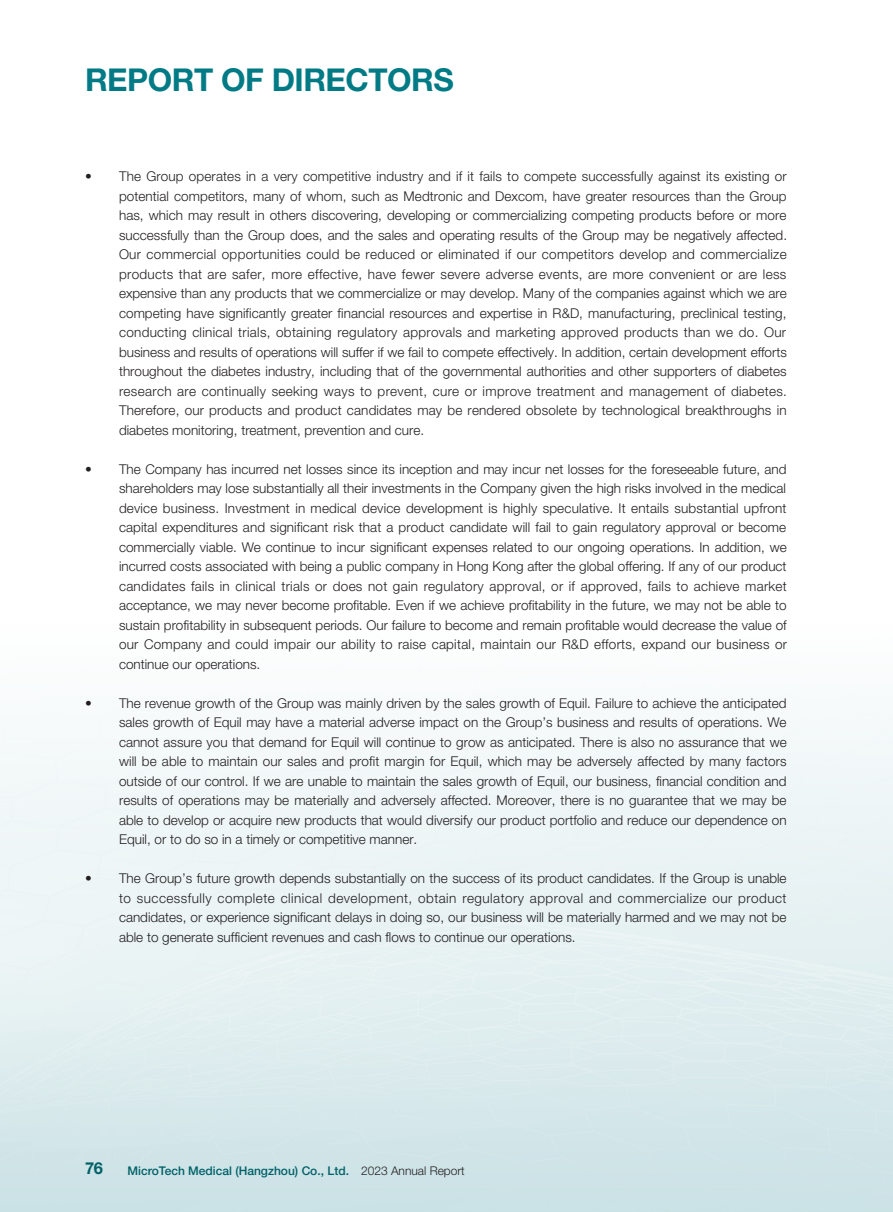
<style>
.page{position:relative;width:893px;height:1212px;background:#fff}
.page>*{position:absolute;margin:0;border:0;box-sizing:border-box;transform-origin:0 0}
.t1{font:700 31.5px "Helvetica Neue LT Std";letter-spacing:-.015em;color:#007b85}
.t2{font:700 16.5px "Helvetica Neue LT Std";color:#006168}
._00_txt{font:300 13.5px/19.5px "Helvetica Neue LT Std";color:#231f20;text-align:justify}
.t3{font:500 12px "Helvetica Neue LT Std";color:#006168}
.s1{font-weight:300;color:#231f20}
</style>
<div class="page">
<h1 class="t1" style="left:85px;top:60px;width:370px">REPORT OF DIRECTORS</h1>
<p class="_00_txt" style="left:119px;top:166px;width:669px;text-indent:-34px">• The Group operates in a very competitive industry and if it fails to compete successfully against its existing or potential competitors, many of whom, such as Medtronic and Dexcom, have greater resources than the Group has, which may result in others discovering, developing or commercializing competing products before or more successfully than the Group does, and the sales and operating results of the Group may be negatively affected.<br>Our commercial opportunities could be reduced or eliminated if our competitors develop and commercialize products that are safer, more effective, have fewer severe adverse events, are more convenient or are less expensive than any products that we commercialize or may develop. Many of the companies against which we are competing have significantly greater financial resources and expertise in R&amp;D, manufacturing, preclinical testing, conducting clinical trials, obtaining regulatory approvals and marketing approved products than we do. Our business and results of operations will suffer if we fail to compete effectively. In addition, certain development efforts throughout the diabetes industry, including that of the governmental authorities and other supporters of diabetes research are continually seeking ways to prevent, cure or improve treatment and management of diabetes.<br>Therefore, our products and product candidates may be rendered obsolete by technological breakthroughs in diabetes monitoring, treatment, prevention and cure.</p>
<p class="_00_txt" style="left:119px;top:459px;width:669px;text-indent:-34px">• The Company has incurred net losses since its inception and may incur net losses for the foreseeable future, and shareholders may lose substantially all their investments in the Company given the high risks involved in the medical device business. Investment in medical device development is highly speculative. It entails substantial upfront capital expenditures and significant risk that a product candidate will fail to gain regulatory approval or become commercially viable. We continue to incur significant expenses related to our ongoing operations. In addition, we incurred costs associated with being a public company in Hong Kong after the global offering. If any of our product candidates fails in clinical trials or does not gain regulatory approval, or if approved, fails to achieve market acceptance, we may never become profitable. Even if we achieve profitability in the future, we may not be able to sustain profitability in subsequent periods. Our failure to become and remain profitable would decrease the value of our Company and could impair our ability to raise capital, maintain our R&amp;D efforts, expand our business or continue our operations.</p>
<p class="_00_txt" style="left:119px;top:693px;width:669px;text-indent:-34px">• The revenue growth of the Group was mainly driven by the sales growth of Equil. Failure to achieve the anticipated sales growth of Equil may have a material adverse impact on the Group’s business and results of operations. We cannot assure you that demand for Equil will continue to grow as anticipated. There is also no assurance that we will be able to maintain our sales and profit margin for Equil, which may be adversely affected by many factors outside of our control. If we are unable to maintain the sales growth of Equil, our business, financial condition and results of operations may be materially and adversely affected. Moreover, there is no guarantee that we may be able to develop or acquire new products that would diversify our product portfolio and reduce our dependence on Equil, or to do so in a timely or competitive manner.</p>
<p class="_00_txt" style="left:119px;top:868px;width:669px;text-indent:-34px">• The Group’s future growth depends substantially on the success of its product candidates. If the Group is unable to successfully complete clinical development, obtain regulatory approval and commercialize our product candidates, or experience significant delays in doing so, our business will be materially harmed and we may not be able to generate sufficient revenues and cash flows to continue our operations.</p>
<p class="t2" style="left:85px;top:1158px;width:19px">76</p>
<p class="t3" style="left:128px;top:1163px;width:339px">MicroTech Medical (Hangzhou) Co., Ltd. <span class="s1">2023 Annual Report</span></p>
</div>
